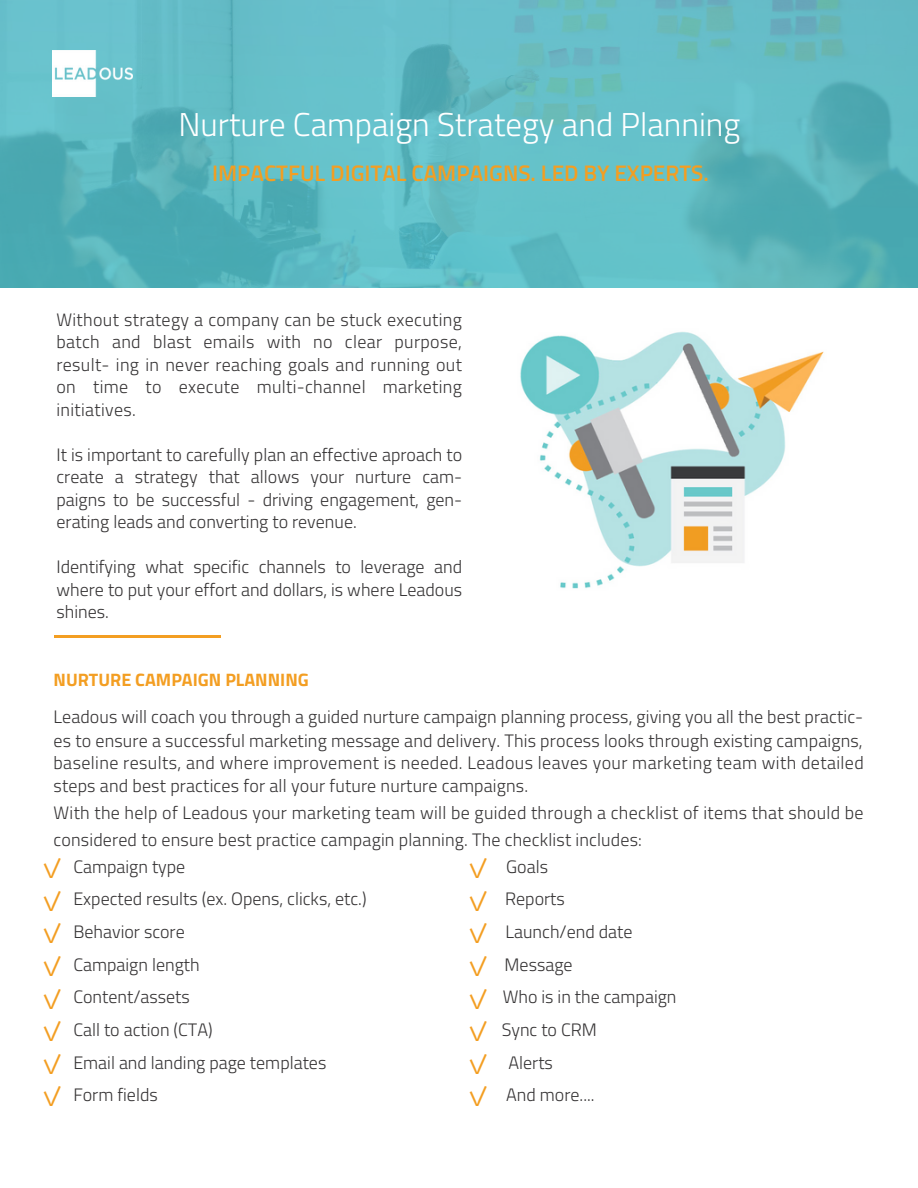
<style>
.page{position:relative;width:918px;height:1188px;background:#fff}
.page>*{position:absolute;margin:0;border:0;box-sizing:border-box;transform-origin:0 0}
.t1{font:300 33px "Titillium Web";color:#fff}
.t2{font:28.5px/32.7px "IBM Plex Sans Cond";color:#f39e22;text-align:justify}
.t3{font:600 22.5px "Titillium Web";color:#f39e22}
.t4{font:300 18px/22.5px "Titillium Web";letter-spacing:.01em;color:#373536;text-align:justify}
.t5{font:700 18px "Titillium Web";color:#f39e22}
</style>
<div class="page">
<img style="left:0;top:0;width:918px;height:288px">
<hr style="left:54px;top:635px;width:166px;height:3px;background:#f39e22">
<img style="left:52px;top:51px;width:80px;height:46px">
<img style="left:520px;top:332px;width:304px;height:257px">
<p class="t1" style="left:178px;top:99px;width:563px">Nurture Campaign Strategy and Planning</p>
<h1 class="t3" style="left:212px;top:155px;width:498px">IMPACTFUL DIGITAL CAMPAIGNS. LED BY EXPERTS.</h1>
<h2 class="t4" style="left:56px;top:308px;width:407px">Without strategy a company can be stuck executing batch and blast emails with no clear purpose, result- ing in never reaching goals and running out on time to execute multi-channel marketing initiatives.</h2>
<p class="t4" style="left:56px;top:443px;width:407px">It is important to carefully plan an effective aproach to create a strategy that allows your nurture cam&shy;paigns to be successful - driving engagement, gen&shy;erating leads and converting to revenue.</p>
<p class="t4" style="left:56px;top:555px;width:407px">Identifying what specific channels to leverage and where to put your effort and dollars, is where Leadous shines.</p>
<p class="t5" style="left:54px;top:666px;width:257px">NURTURE CAMPAIGN PLANNING</p>
<p class="t4" style="left:54px;top:705px;width:811px">Leadous will coach you through a guided nurture campaign planning process, giving you all the best practic-</p>
<p class="t4" style="left:54px;top:729px;width:811px">es to ensure a successful marketing message and delivery. This process looks through existing campaigns,</p>
<p class="t4" style="left:54px;top:751px;width:812px">baseline results, and where improvement is needed. Leadous leaves your marketing team with detailed</p>
<p class="t4" style="left:54px;top:774px;width:476px">steps and best practices for all your future nurture campaigns.</p>
<p class="t4" style="left:54px;top:801px;width:812px">With the help of Leadous your marketing team will be guided through a checklist of items that should be</p>
<p class="t4" style="left:54px;top:828px;width:590px">considered to ensure best practice campagin planning. The checklist includes:</p>
<p class="t4" style="left:73px;top:855px;width:114px">Campaign type</p>
<p class="t4" style="left:506px;top:855px;width:43px">Goals</p>
<p class="t4" style="left:73px;top:888px;width:295px">Expected results (ex. Opens, clicks, etc.)</p>
<p class="t4" style="left:505px;top:888px;width:61px">Reports</p>
<p class="t4" style="left:73px;top:920px;width:113px">Behavior score</p>
<p class="t4" style="left:506px;top:920px;width:128px">Launch/end date</p>
<p class="t4" style="left:73px;top:953px;width:128px">Campaign length</p>
<p class="t4" style="left:505px;top:953px;width:70px">Message</p>
<p class="t4" style="left:73px;top:985px;width:118px">Content/assets</p>
<p class="t4" style="left:503px;top:985px;width:175px">Who is in the campaign</p>
<p class="t4" style="left:73px;top:1018px;width:141px">Call to action (CTA)</p>
<p class="t4" style="left:502px;top:1018px;width:97px">Sync to CRM</p>
<p class="t4" style="left:73px;top:1051px;width:255px">Email and landing page templates</p>
<p class="t4" style="left:509px;top:1051px;width:46px">Alerts</p>
<p class="t4" style="left:73px;top:1083px;width:86px">Form fields</p>
<p class="t4" style="left:506px;top:1083px;width:90px">And more....</p>
<p class="t2" style="left:41px;top:851px;width:24px">✓ ✓ ✓ ✓ ✓ ✓ ✓ ✓</p>
<p class="t2" style="left:467px;top:851px;width:24px">✓ ✓ ✓ ✓ ✓ ✓ ✓ ✓</p>
</div>
